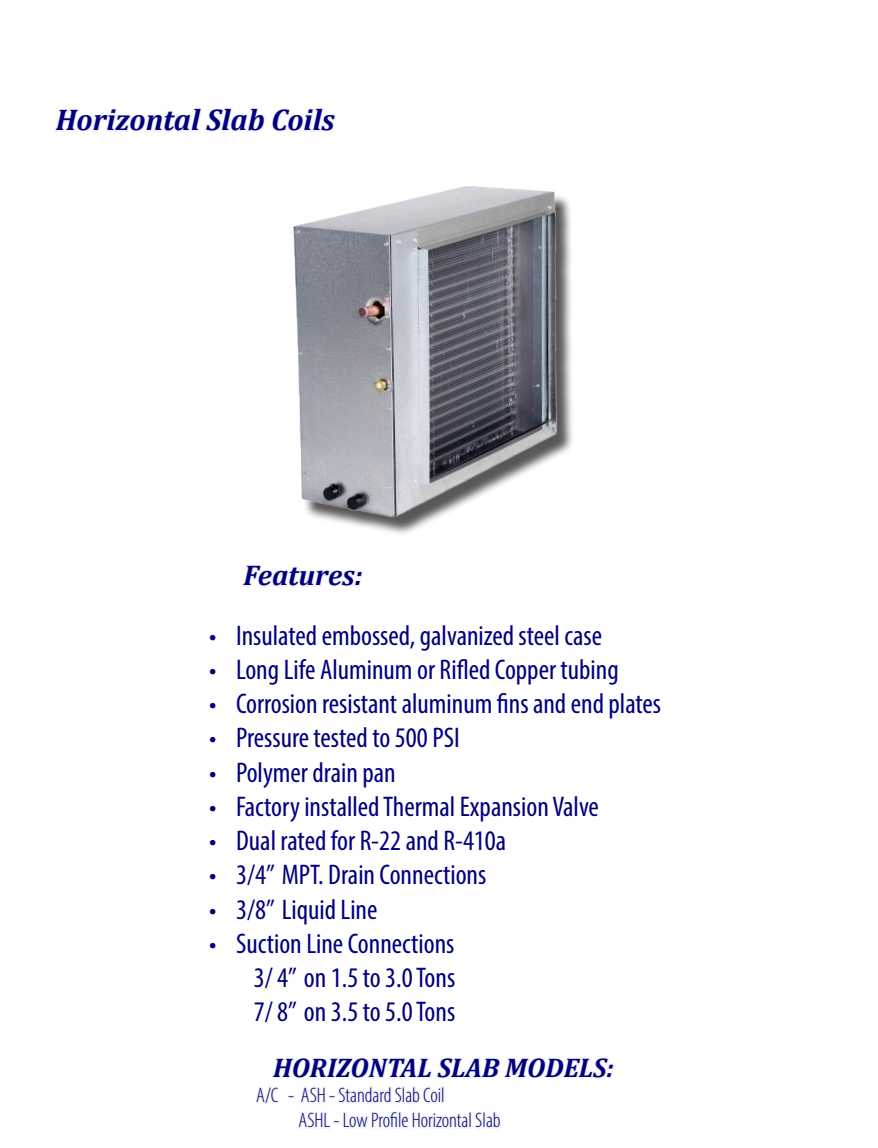
<style>
.page{position:relative;width:878px;height:1148px;background:#fff}
.page>*{position:absolute;margin:0;border:0;box-sizing:border-box;transform-origin:0 0}
.t1{font:italic 700 30px "Cambria";color:#000080}
.t2{font:condensed 28.5px "Myriad Pro";color:#000080}
.t3{font:italic 700 28.5px "Cambria";color:#000080}
.t4{font:italic 700 27px "Cambria";color:#000080}
.t5{font:300 condensed 21px "Myriad Pro";color:#000080}
</style>
<div class="page">
<img style="left:293px;top:186px;width:279px;height:348px">
<svg style="left:242px;top:565px;width:121px;height:22px"></svg>
<svg style="left:55px;top:108px;width:281px;height:24px"></svg>
<svg style="left:256px;top:1058px;width:359px;height:71px"></svg>
<p class="t1" style="left:56px;top:99px;width:280px">Horizontal Slab Coils</p>
<p class="t3" style="left:243px;top:555px;width:120px">Features:</p>
<p class="t2" style="left:209px;top:618px;width:394px">• Insulated embossed, galvanized steel case</p>
<p class="t2" style="left:209px;top:652px;width:411px">• Long Life Aluminum or Rifled Copper tubing</p>
<p class="t2" style="left:209px;top:686px;width:453px">• Corrosion resistant aluminum fins and end plates</p>
<p class="t2" style="left:209px;top:720px;width:252px">• Pressure tested to 500 PSI</p>
<p class="t2" style="left:209px;top:755px;width:188px">• Polymer drain pan</p>
<p class="t2" style="left:209px;top:789px;width:391px">• Factory installed Thermal Expansion Valve</p>
<p class="t2" style="left:209px;top:823px;width:299px">• Dual rated for R-22 and R-410a</p>
<p class="t2" style="left:209px;top:857px;width:279px">• 3/4” MPT. Drain Connections</p>
<p class="t2" style="left:209px;top:891px;width:170px">• 3/8” Liquid Line</p>
<p class="t2" style="left:209px;top:926px;width:247px">• Suction Line Connections</p>
<p class="t2" style="left:254px;top:960px;width:203px">3/ 4” on 1.5 to 3.0 Tons</p>
<p class="t2" style="left:254px;top:994px;width:203px">7/ 8” on 3.5 to 5.0 Tons</p>
<p class="t4" style="left:273px;top:1048px;width:342px">HORIZONTAL SLAB MODELS:</p>
<p class="t5" style="left:256px;top:1082px;width:190px">A/C - ASH - Standard Slab Coil</p>
<p class="t5" style="left:298px;top:1108px;width:204px">ASHL - Low Profile Horizontal Slab</p>
</div>
